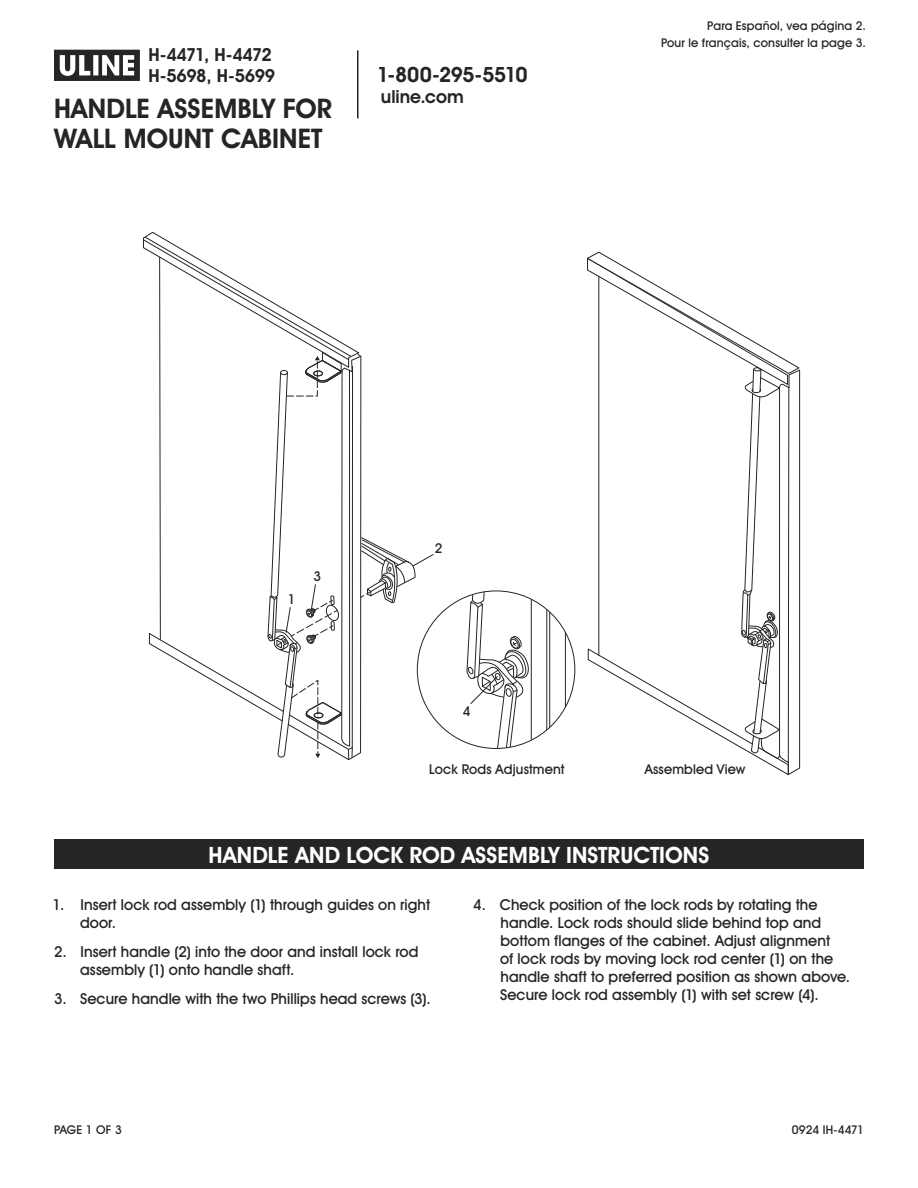
<style>
.page{position:relative;width:918px;height:1188px;background:#fff}
.page>*{position:absolute;margin:0;border:0;box-sizing:border-box;transform-origin:0 0}
.t1{font:700 27px/30px "Uline Two Knine";letter-spacing:.005em;color:#252525}
.t2{font:700 22.5px "Uline Two Knine";letter-spacing:.005em;color:#fff}
.t3{font:700 21px "Uline Two Knine";letter-spacing:-.02em;color:#252525}
.t4{font:700 18px/21px "Uline Two Knine";letter-spacing:-.035em;color:#252525}
.t5{font:700 18px "Uline Two Knine";letter-spacing:-.015em;color:#252525}
.t6{font:15px/18px "Uline Two Knine";letter-spacing:.005em;color:#252525}
.t7{font:13.5px "Uline Two Knine";letter-spacing:.01em;color:#252525}
.t8{font:12px/16.8px "Uline Two Knine";letter-spacing:.015em;color:#252525;text-align:right}
.t9{font:12px "Uline Two Knine";letter-spacing:-.005em;color:#252525}
</style>
<div class="page">
<hr style="left:357px;top:50px;width:1px;height:68px;background:#252525">
<svg style="left:54px;top:50px;width:86px;height:31px"></svg>
<div style="left:54px;top:839px;width:810px;height:30px;background:#252525"></div>
<svg style="left:587px;top:251px;width:213px;height:525px"></svg>
<hr style="left:531px;top:599px;width:1px;height:144px;background:#252527">
<hr style="left:547px;top:609px;width:1px;height:124px;background:#252527">
<hr style="left:549px;top:612px;width:1px;height:118px;background:#252527">
<hr style="left:565px;top:632px;width:1px;height:77px;background:#252527">
<svg style="left:466px;top:591px;width:65px;height:157px"></svg>
<svg style="left:143px;top:232px;width:291px;height:529px"></svg>
<p class="t4" style="left:148px;top:44px;width:128px">H-4471, H-4472<br>H-5698, H-5699</p>
<h1 class="t1" style="left:54px;top:93px;width:280px">HANDLE ASSEMBLY FOR<br>WALL MOUNT CABINET</h1>
<h3 class="t3" style="left:377px;top:62px;width:152px">1-800-295-5510</h3>
<p class="t5" style="left:381px;top:86px;width:84px">uline.com</p>
<p class="t8" style="left:661px;top:17px;width:206px">Para Español, vea página 2.<br>Pour le français, consulter la page 3.</p>
<p class="t7" style="left:288px;top:591px;width:9px">1</p>
<p class="t7" style="left:314px;top:568px;width:9px">3</p>
<p class="t7" style="left:435px;top:540px;width:9px">2</p>
<p class="t7" style="left:463px;top:703px;width:9px">4</p>
<p class="t7" style="left:429px;top:761px;width:137px">Lock Rods Adjustment</p>
<p class="t7" style="left:645px;top:761px;width:102px">Assembled View</p>
<h2 class="t2" style="left:209px;top:841px;width:502px">HANDLE AND LOCK ROD ASSEMBLY INSTRUCTIONS</h2>
<p class="t6" style="left:80px;top:896px;width:352px;text-indent:-27px">1. Insert lock rod assembly (1) through guides on right door.</p>
<p class="t6" style="left:80px;top:942px;width:340px;text-indent:-26px">2. Insert handle (2) into the door and install lock rod assembly (1) onto handle shaft.</p>
<p class="t6" style="left:54px;top:989px;width:378px">3. Secure handle with the two Phillips head screws (3).</p>
<p class="t6" style="left:500px;top:896px;width:352px;text-indent:-27px">4. Check position of the lock rods by rotating the handle. Lock rods should slide behind top and bottom flanges of the cabinet. Adjust alignment<br>of lock rods by moving lock rod center (1) on the handle shaft to preferred position as shown above.<br>Secure lock rod assembly (1) with set screw (4).</p>
<p class="t8" style="left:54px;top:1121px;width:69px">PAGE 1 OF 3</p>
<p class="t9" style="left:792px;top:1122px;width:74px">0924 IH-4471</p>
</div>
